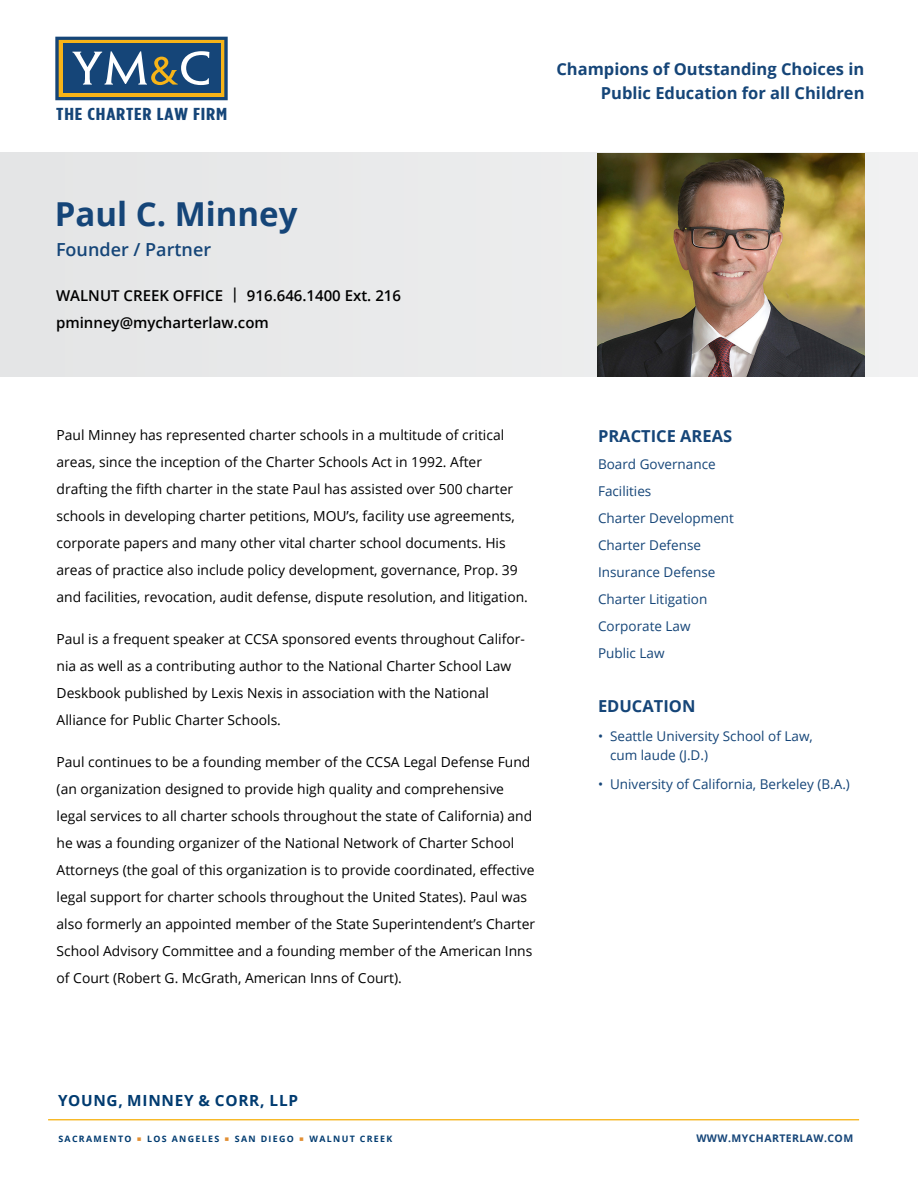
<style>
.page{position:relative;width:918px;height:1188px;background:#fff}
.page>*{position:absolute;margin:0;border:0;box-sizing:border-box;transform-origin:0 0}
.t1{font:700 33px "Open Sans";color:#154578}
.t2{font:600 18px "Open Sans";color:#154578}
.t3{font:700 17.25px "Gotham Condensed";letter-spacing:.035em;color:#154578;scale:1.32 1}
.t4{font:700 16.5px/23.5px "Open Sans";color:#154578;text-align:right}
.t5{font:700 15.3px "Open Sans";letter-spacing:.05em;color:#003b70}
.t6{font:600 15px/27px "Open Sans";color:#000}
.t7{font:13.8px/27px "Open Sans";color:#000}
.t8{font:13.5px/27px "Open Sans";color:#154578}
.t9{font:700 10.5px "Open Sans";letter-spacing:.04em;color:#154578}
.t10{font:700 8.85px "Open Sans";letter-spacing:.15em;color:#003b70}
</style>
<div class="page">
<div style="left:0;top:153px;width:918px;height:223px;background:#e8e9ea"></div>
<img style="left:597px;top:153px;width:267px;height:223px">
<svg style="left:55px;top:37px;width:173px;height:63px;background:#536a75"></svg>
<hr style="left:48px;top:1119px;width:811px;height:1px;background:#f7b418">
<p class="t3" style="left:56px;top:104px;width:131px">THE CHARTER LAW FIRM</p>
<h1 class="t1" style="left:55px;top:190px;width:244px">Paul C. Minney</h1>
<h2 class="t2" style="left:56px;top:237px;width:157px">Founder / Partner</h2>
<p class="t6" style="left:56px;top:281px;width:346px">WALNUT CREEK OFFICE | 916.646.1400 Ext. 216 pminney@mycharterlaw.com</p>
<p class="t4" style="left:556px;top:57px;width:310px">Champions of Outstanding Choices in<br>Public Education for all Children</p>
<p class="t7" style="left:57px;top:421px;width:473px">Paul Minney has represented charter schools in a multitude of critical areas, since the inception of the Charter Schools Act in 1992. After drafting the fifth charter in the state Paul has assisted over 500 charter schools in developing charter petitions, MOU’s, facility use agreements, corporate papers and many other vital charter school documents. His areas of practice also include policy development, governance, Prop. 39 and facilities, revocation, audit defense, dispute resolution, and litigation.</p>
<p class="t7" style="left:57px;top:625px;width:470px">Paul is a frequent speaker at CCSA sponsored events throughout Califor&shy;nia as well as a contributing author to the National Charter School Law Deskbook published by Lexis Nexis in association with the National Alliance for Public Charter Schools.</p>
<p class="t7" style="left:57px;top:748px;width:480px">Paul continues to be a founding member of the CCSA Legal Defense Fund (an organization designed to provide high quality and comprehensive legal services to all charter schools throughout the state of California) and he was a founding organizer of the National Network of Charter School Attorneys (the goal of this organization is to provide coordinated, effective legal support for charter schools throughout the United States). Paul was also formerly an appointed member of the State Superintendent’s Charter School Advisory Committee and a founding member of the American Inns of Court (Robert G. McGrath, American Inns of Court).</p>
<p class="t4" style="left:598px;top:424px;width:136px">PRACTICE AREAS</p>
<p class="t8" style="left:598px;top:450px;width:137px">Board Governance<br>Facilities<br>Charter Development<br>Charter Defense<br>Insurance Defense<br>Charter Litigation<br>Corporate Law<br>Public Law</p>
<p class="t4" style="left:598px;top:694px;width:99px">EDUCATION</p>
<p class="t8" style="left:610px;top:726px;width:204px;line-height:19.5px;text-indent:-12px">• Seattle University School of Law, cum laude (J.D.)</p>
<p class="t8" style="left:598px;top:770px;width:253px">• University of California, Berkeley (B.A.)</p>
<p class="t5" style="left:58px;top:1090px;width:241px">YOUNG, MINNEY &amp; CORR, LLP</p>
<p class="t10" style="left:58px;top:1133px;width:75px">SACRAMENTO</p>
<p class="t10" style="left:147px;top:1133px;width:74px">LOS ANGELES</p>
<p class="t10" style="left:235px;top:1133px;width:61px">SAN DIEGO</p>
<p class="t10" style="left:310px;top:1133px;width:84px">WALNUT CREEK</p>
<p class="t9" style="left:696px;top:1131px;width:158px">WWW.MYCHARTERLAW.COM</p>
</div>
